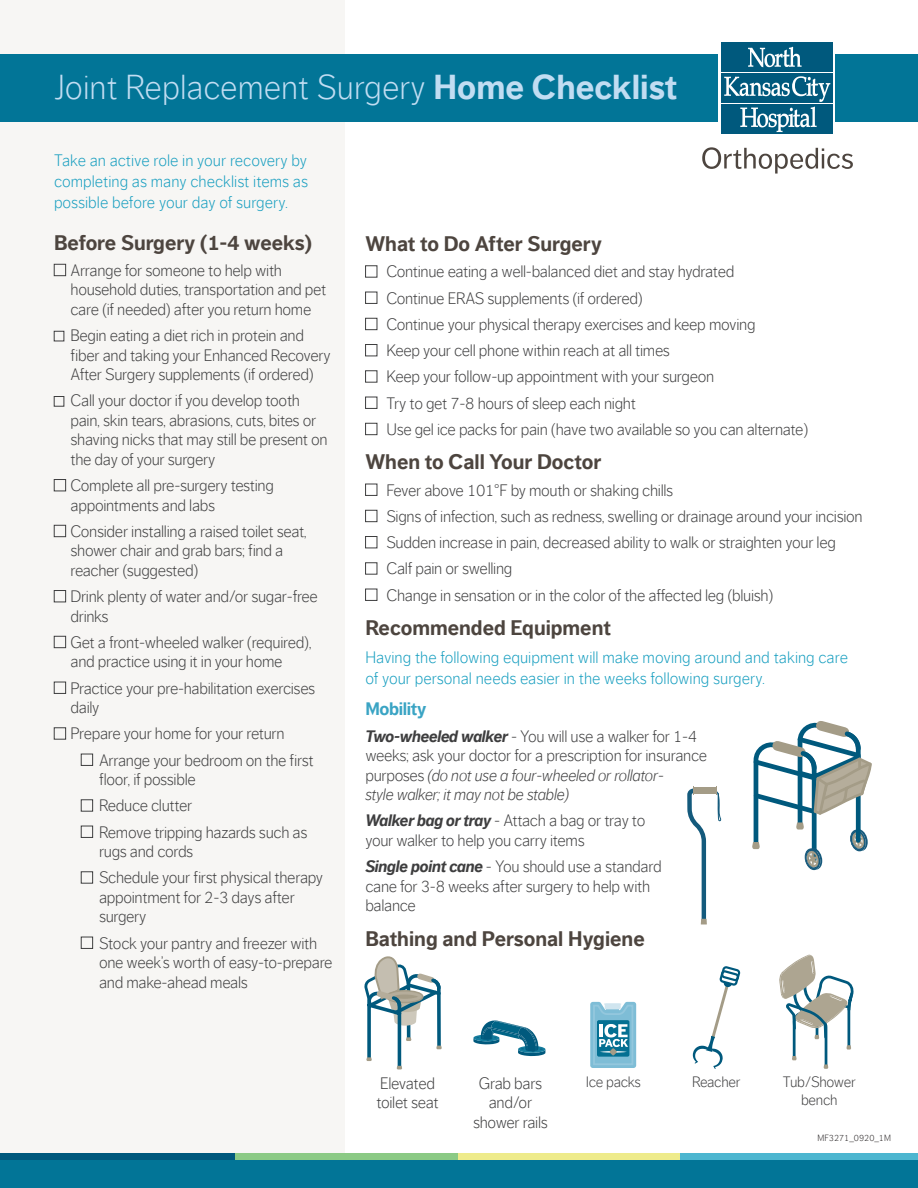
<style>
.page{position:relative;width:918px;height:1188px;background:#fff}
.page>*{position:absolute;margin:0;border:0;box-sizing:border-box;transform-origin:0 0}
.Hed{font:300 34.5px "Dagny Offc";color:#c1ddf2}
.t1{font:700 21px "Dagny Offc";color:#4d453f}
.t2{font:700 18px "Dagny Offc";letter-spacing:-.02em;color:#3aa4c4}
.t3{font:300 16.5px/19.5px "Dagny Offc";letter-spacing:-.02em;color:#3e3e3f}
.Chart{font:300 16.5px/21px "Dagny Offc";color:#149dbf;text-align:justify}
.t4{font:300 15px/18px "Dagny Offc";letter-spacing:-.02em;color:#3e3e3f;text-align:center}
.Chart-2{font:300 9px "Dagny Offc";color:#231f20}
.s1{font-weight:700}
.s2{font-weight:700;font-style:italic}
.s3{font-style:italic}
</style>
<div class="page">
<div style="left:0;top:0;width:345px;height:1166px;background:#f7f6f4"></div>
<div style="left:54px;top:264px;width:12px;height:12px;border:1px solid #3e3e3f"></div>
<div style="left:54px;top:331px;width:10px;height:10px;border:1px solid #3e3e3f"></div>
<div style="left:54px;top:396px;width:10px;height:10px;border:1px solid #3e3e3f"></div>
<div style="left:54px;top:479px;width:12px;height:12px;border:1px solid #3e3e3f"></div>
<div style="left:54px;top:525px;width:12px;height:12px;border:1px solid #3e3e3f"></div>
<div style="left:54px;top:590px;width:12px;height:12px;border:1px solid #3e3e3f"></div>
<div style="left:54px;top:636px;width:12px;height:12px;border:1px solid #3e3e3f"></div>
<div style="left:54px;top:682px;width:12px;height:12px;border:1px solid #3e3e3f"></div>
<div style="left:54px;top:728px;width:12px;height:11px;border:1px solid #3e3e3f"></div>
<div style="left:81px;top:754px;width:12px;height:12px;border:1px solid #3e3e3f"></div>
<div style="left:81px;top:800px;width:12px;height:11px;border:1px solid #3e3e3f"></div>
<div style="left:81px;top:826px;width:12px;height:12px;border:1px solid #3e3e3f"></div>
<div style="left:81px;top:872px;width:12px;height:11px;border:1px solid #3e3e3f"></div>
<div style="left:81px;top:937px;width:12px;height:12px;border:1px solid #3e3e3f"></div>
<div style="left:0;top:54px;width:918px;height:68px;background:#027597"></div>
<div style="left:0;top:1153px;width:236px;height:8px;background:#00597d"></div>
<div style="left:236px;top:1153px;width:222px;height:8px;background:#8bca85"></div>
<div style="left:458px;top:1153px;width:222px;height:8px;background:#eeeb8b"></div>
<div style="left:680px;top:1153px;width:238px;height:8px;background:#4db6d0"></div>
<div style="left:0;top:1161px;width:918px;height:27px;background:#027597"></div>
<div style="left:719px;top:40px;width:116px;height:96px;background:linear-gradient(to right,#f6f9fa,#fff)"></div>
<div style="left:721px;top:42px;width:111px;height:30px;background:#00597d"></div>
<div style="left:721px;top:74px;width:111px;height:29px;background:#00597d"></div>
<div style="left:721px;top:105px;width:111px;height:29px;background:#00597d"></div>
<svg style="left:748px;top:47px;width:54px;height:20px"></svg>
<svg style="left:724px;top:76px;width:106px;height:56px"></svg>
<svg style="left:702px;top:147px;width:151px;height:27px"></svg>
<svg style="left:364px;top:956px;width:78px;height:114px"></svg>
<svg style="left:693px;top:966px;width:48px;height:103px"></svg>
<div style="left:365px;top:266px;width:12px;height:11px;border:1px solid #3e3e3f"></div>
<div style="left:365px;top:292px;width:12px;height:12px;border:1px solid #3e3e3f"></div>
<div style="left:365px;top:318px;width:12px;height:12px;border:1px solid #3e3e3f"></div>
<div style="left:365px;top:344px;width:12px;height:12px;border:1px solid #3e3e3f"></div>
<div style="left:365px;top:371px;width:12px;height:11px;border:1px solid #3e3e3f"></div>
<div style="left:365px;top:397px;width:12px;height:12px;border:1px solid #3e3e3f"></div>
<div style="left:365px;top:423px;width:12px;height:12px;border:1px solid #3e3e3f"></div>
<div style="left:365px;top:484px;width:12px;height:12px;border:1px solid #3e3e3f"></div>
<div style="left:365px;top:510px;width:12px;height:12px;border:1px solid #3e3e3f"></div>
<div style="left:365px;top:536px;width:12px;height:12px;border:1px solid #3e3e3f"></div>
<div style="left:365px;top:563px;width:12px;height:11px;border:1px solid #3e3e3f"></div>
<div style="left:365px;top:589px;width:12px;height:12px;border:1px solid #3e3e3f"></div>
<svg style="left:590px;top:1002px;width:46px;height:66px;background:#76b4cb"></svg>
<svg style="left:473px;top:1020px;width:73px;height:36px"></svg>
<svg style="left:779px;top:955px;width:75px;height:114px"></svg>
<svg style="left:752px;top:721px;width:120px;height:150px"></svg>
<svg style="left:687px;top:786px;width:35px;height:139px"></svg>
<p class="Hed" style="left:54px;top:69px;width:625px">Joint Replacement Surgery <span class="s1">Home Checklist</span></p>
<p class="Chart" style="left:54px;top:150px;width:256px">Take an active role in your recovery by completing as many checklist items as possible before your day of surgery.</p>
<p class="t1" style="left:54px;top:231px;width:259px">Before Surgery (1-4 weeks)</p>
<p class="t3" style="left:70px;top:261px;width:257px">Arrange for someone to help with household duties, transportation and pet care (if needed) after you return home</p>
<p class="t3" style="left:70px;top:326px;width:262px">Begin eating a diet rich in protein and fiber and taking your Enhanced Recovery<br>After Surgery supplements (if ordered)</p>
<p class="t3" style="left:70px;top:392px;width:259px">Call your doctor if you develop tooth pain, skin tears, abrasions, cuts, bites or shaving nicks that may still be present on the day of your surgery</p>
<p class="t3" style="left:70px;top:476px;width:205px">Complete all pre-surgery testing appointments and labs</p>
<p class="t3" style="left:70px;top:522px;width:238px">Consider installing a raised toilet seat, shower chair and grab bars; find a reacher (suggested)</p>
<p class="t3" style="left:70px;top:587px;width:249px">Drink plenty of water and/or sugar-free drinks</p>
<p class="t3" style="left:70px;top:633px;width:243px">Get a front-wheeled walker (required), and practice using it in your home</p>
<p class="t3" style="left:70px;top:679px;width:246px">Practice your pre-habilitation exercises daily</p>
<p class="t3" style="left:70px;top:725px;width:216px">Prepare your home for your return</p>
<p class="t3" style="left:99px;top:751px;width:216px">Arrange your bedroom on the first floor, if possible</p>
<p class="t3" style="left:99px;top:797px;width:95px">Reduce clutter</p>
<p class="t3" style="left:99px;top:823px;width:210px">Remove tripping hazards such as rugs and cords</p>
<p class="t3" style="left:99px;top:869px;width:226px">Schedule your first physical therapy appointment for 2-3 days after surgery</p>
<p class="t3" style="left:99px;top:934px;width:235px">Stock your pantry and freezer with one week’s worth of easy-to-prepare and make-ahead meals</p>
<p class="t1" style="left:365px;top:233px;width:238px">What to Do After Surgery</p>
<p class="t3" style="left:386px;top:263px;width:350px">Continue eating a well-balanced diet and stay hydrated</p>
<p class="t3" style="left:386px;top:289px;width:258px">Continue ERAS supplements (if ordered)</p>
<p class="t3" style="left:386px;top:315px;width:371px">Continue your physical therapy exercises and keep moving</p>
<p class="t3" style="left:386px;top:341px;width:285px">Keep your cell phone within reach at all times</p>
<p class="t3" style="left:386px;top:368px;width:329px">Keep your follow-up appointment with your surgeon</p>
<p class="t3" style="left:386px;top:394px;width:251px">Try to get 7-8 hours of sleep each night</p>
<p class="t3" style="left:386px;top:420px;width:424px">Use gel ice packs for pain (have two available so you can alternate)</p>
<p class="t1" style="left:365px;top:451px;width:237px">When to Call Your Doctor</p>
<p class="t3" style="left:386px;top:481px;width:289px">Fever above 101°F by mouth or shaking chills</p>
<p class="t3" style="left:386px;top:507px;width:478px">Signs of infection, such as redness, swelling or drainage around your incision</p>
<p class="t3" style="left:386px;top:533px;width:451px">Sudden increase in pain, decreased ability to walk or straighten your leg</p>
<p class="t3" style="left:386px;top:560px;width:128px">Calf pain or swelling</p>
<p class="t3" style="left:386px;top:586px;width:389px">Change in sensation or in the color of the affected leg (bluish)</p>
<p class="t1" style="left:365px;top:617px;width:247px">Recommended Equipment</p>
<p class="Chart" style="left:365px;top:647px;width:484px">Having the following equipment will make moving around and taking care of your personal needs easier in the weeks following surgery.</p>
<p class="t2" style="left:365px;top:700px;width:63px">Mobility</p>
<p class="t3" style="left:365px;top:727px;width:343px"><span class="s2">Two-wheeled walker</span> - You will use a walker for 1-4 weeks; ask your doctor for a prescription for insurance purposes <span class="s3">(do not use a four-wheeled or rollator-<br>style walker; it may not be stable)</span></p>
<p class="t3" style="left:365px;top:812px;width:282px"><span class="s2">Walker bag or tray</span> - Attach a bag or tray to your walker to help you carry items</p>
<p class="t3" style="left:365px;top:857px;width:298px"><span class="s2">Single point cane</span> - You should use a standard cane for 3-8 weeks after surgery to help with balance</p>
<p class="t1" style="left:365px;top:927px;width:281px">Bathing and Personal Hygiene</p>
<p class="t3" style="left:376px;top:1074px;width:64px">Elevated toilet seat</p>
<p class="t3" style="left:473px;top:1074px;width:76px;text-align:center">Grab bars and/or shower rails</p>
<p class="t4" style="left:586px;top:1074px;width:57px">Ice packs</p>
<p class="t4" style="left:692px;top:1074px;width:50px">Reacher</p>
<p class="t4" style="left:783px;top:1074px;width:74px">Tub/Shower bench</p>
<p class="Chart-2" style="left:818px;top:1133px;width:75px">MF3271_0920_1M</p>
</div>
